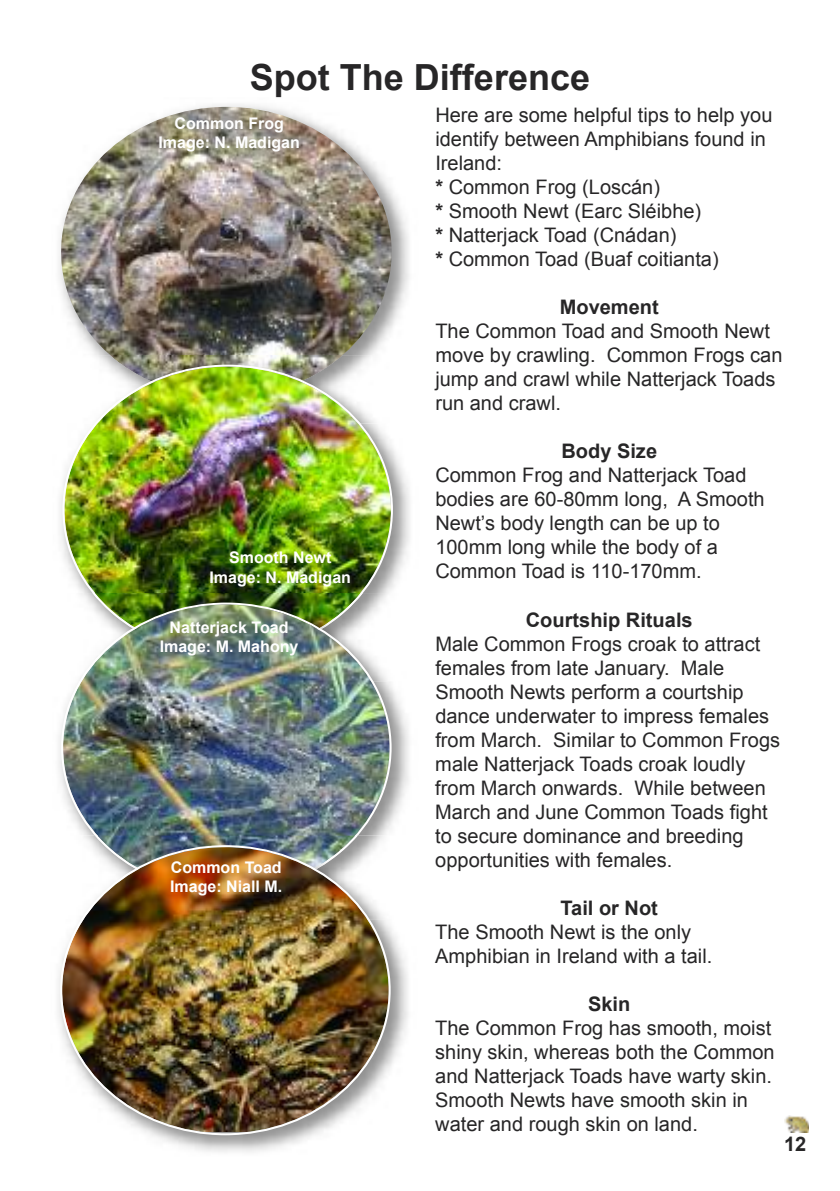
<style>
.page{position:relative;width:840px;height:1191px;background:#fff}
.page>*{position:absolute;margin:0;border:0;box-sizing:border-box;transform-origin:0 0}
.t1{font:700 36px "Arial";color:#272627}
.t2{font:20px/24px "Arial";color:#272627}
.t3{font:700 20px "Arial";color:#272627}
.t4{font:700 16px/19.2px "Arial";color:#fff;text-align:center}
.s1{font-weight:700}
</style>
<div class="page">
<svg style="left:789px;top:1132px;width:19px;height:1px"></svg>
<img style="left:784px;top:1115px;width:24px;height:17px">
<img style="left:59px;top:104px;width:351px;height:484px">
<img style="left:61px;top:107px;width:330px;height:248px">
<img style="left:59px;top:355px;width:351px;height:68px">
<img style="left:110px;top:355px;width:232px;height:9px">
<img style="left:62px;top:364px;width:331px;height:238px">
<img style="left:95px;top:593px;width:265px;height:9px">
<img style="left:61px;top:602px;width:330px;height:233px">
<img style="left:58px;top:835px;width:350px;height:317px">
<img style="left:98px;top:835px;width:257px;height:10px">
<img style="left:60px;top:845px;width:330px;height:290px">
<h1 class="t1" style="left:250px;top:57px;width:342px">Spot The Difference</h1>
<p class="t2" style="left:435px;top:103px;width:338px">Here are some helpful tips to help you identify between Amphibians found in<br>Ireland:<br><span class="s1">*</span> Common Frog (Loscán)<br><span class="s1">*</span> Smooth Newt (Earc Sléibhe)<br><span class="s1">*</span> Natterjack Toad (Cnádan)<br><span class="s1">*</span> Common Toad (Buaf coitianta)</p>
<p class="t3" style="left:559px;top:296px;width:100px">Movement</p>
<p class="t2" style="left:435px;top:319px;width:348px">The Common Toad and Smooth Newt move by crawling. Common Frogs can jump and crawl while Natterjack Toads run and crawl.</p>
<p class="t3" style="left:561px;top:440px;width:97px">Body Size</p>
<p class="t2" style="left:435px;top:463px;width:331px">Common Frog and Natterjack Toad bodies are 60-80mm long, A Smooth<br>Newt’s body length can be up to<br>100mm long while the body of a<br>Common Toad is 110-170mm.</p>
<p class="t3" style="left:525px;top:608px;width:168px">Courtship Rituals</p>
<p class="t2" style="left:435px;top:631px;width:346px">Male Common Frogs croak to attract females from late January. Male Smooth Newts perform a courtship dance underwater to impress females from March. Similar to Common Frogs male Natterjack Toads croak loudly from March onwards. While between March and June Common Toads fight to secure dominance and breeding opportunities with females.</p>
<p class="t3" style="left:560px;top:896px;width:99px">Tail or Not</p>
<p class="t2" style="left:435px;top:919px;width:278px">The Smooth Newt is the only<br>Amphibian in Ireland with a tail.</p>
<p class="t3" style="left:587px;top:992px;width:44px">Skin</p>
<p class="t2" style="left:435px;top:1015px;width:341px">The Common Frog has smooth, moist shiny skin, whereas both the Common and Natterjack Toads have warty skin.<br>Smooth Newts have smooth skin in water and rough skin on land.</p>
<p class="t4" style="left:158px;top:113px;width:143px">Common Frog<br>Image: N. Madigan</p>
<p class="t4" style="left:209px;top:548px;width:143px">Smooth Newt<br>Image: N. Madigan</p>
<p class="t4" style="left:159px;top:618px;width:140px">Natterjack Toad<br>Image: M. Mahony</p>
<p class="t4" style="left:170px;top:857px;width:114px;text-align:left">Common Toad<br>Image: Niall M.</p>
<p class="t3" style="left:783px;top:1133px;width:24px">12</p>
</div>
